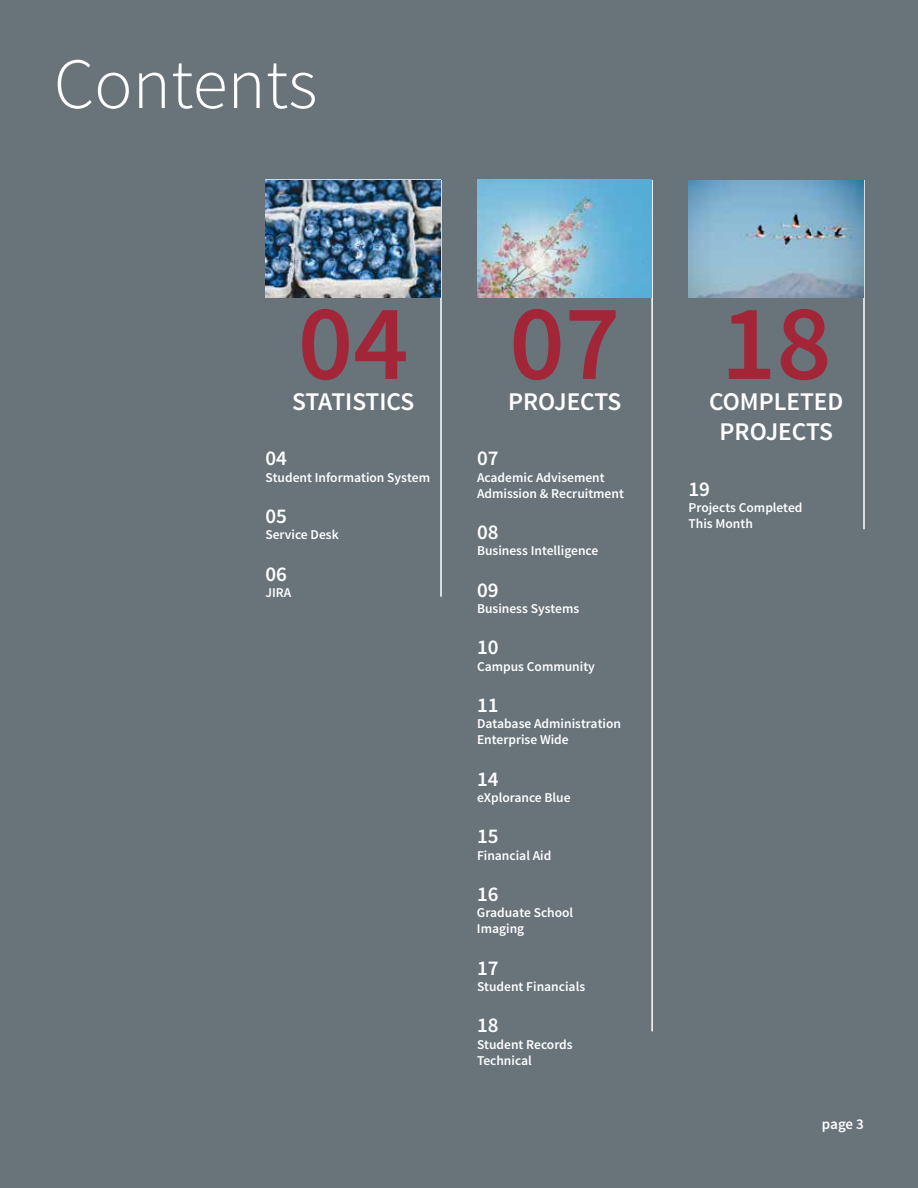
<style>
.page{position:relative;width:918px;height:1188px;background:#68737a}
.page>*{position:absolute;margin:0;border:0;box-sizing:border-box;transform-origin:0 0}
.t1{font:600 108px "Source Sans Pro";color:#a32638}
.t2{font:300 72px "Source Sans Pro";color:#fff}
.t3{font:600 25.5px/30.6px "Source Sans Pro";color:#fff;text-align:center}
.t4{font:600 25.5px "Source Sans Pro";letter-spacing:-.02em;color:#fff}
.t5{font:600 21px "Source Sans Pro";color:#fff}
.t6{font:600 15px "Source Sans Pro";color:#fff}
.t7{font:600 13.5px/16.2px "Source Sans Pro";color:#fff}
</style>
<div class="page">
<hr style="left:863px;top:180px;width:2px;height:349px;background:#fff">
<hr style="left:651px;top:180px;width:2px;height:851px;background:#fff">
<hr style="left:440px;top:180px;width:2px;height:417px;background:#fff">
<img style="left:266px;top:180px;width:174px;height:118px">
<img style="left:688px;top:180px;width:175px;height:117px">
<img style="left:477px;top:180px;width:174px;height:118px">
<h2 class="t2" style="left:54px;top:40px;width:265px">Contents</h2>
<h1 class="t1" style="left:298px;top:275px;width:112px">04</h1>
<h3 class="t4" style="left:292px;top:385px;width:124px">STATISTICS</h3>
<h3 class="t5" style="left:266px;top:445px;width:23px">04</h3>
<p class="t7" style="left:266px;top:469px;width:166px">Student Information System</p>
<h3 class="t5" style="left:266px;top:503px;width:23px">05</h3>
<p class="t7" style="left:266px;top:527px;width:75px">Service Desk</p>
<h3 class="t5" style="left:266px;top:560px;width:23px">06</h3>
<p class="t7" style="left:266px;top:584px;width:27px">JIRA</p>
<h1 class="t1" style="left:509px;top:275px;width:112px">07</h1>
<h3 class="t3" style="left:508px;top:386px;width:115px">PROJECTS</h3>
<h3 class="t5" style="left:477px;top:445px;width:23px">07</h3>
<p class="t7" style="left:477px;top:469px;width:148px">Academic Advisement<br>Admission &amp; Recruitment</p>
<h3 class="t5" style="left:477px;top:519px;width:23px">08</h3>
<p class="t7" style="left:477px;top:543px;width:123px">Business Intelligence</p>
<h3 class="t5" style="left:477px;top:576px;width:23px">09</h3>
<p class="t7" style="left:477px;top:601px;width:104px">Business Systems</p>
<h3 class="t5" style="left:477px;top:634px;width:23px">10</h3>
<p class="t7" style="left:477px;top:658px;width:119px">Campus Community</p>
<h3 class="t5" style="left:477px;top:692px;width:23px">11</h3>
<p class="t7" style="left:477px;top:716px;width:146px">Database Administration<br>Enterprise Wide</p>
<h3 class="t5" style="left:477px;top:765px;width:23px">14</h3>
<p class="t7" style="left:477px;top:790px;width:95px">eXplorance Blue</p>
<h3 class="t5" style="left:477px;top:823px;width:23px">15</h3>
<p class="t7" style="left:477px;top:847px;width:76px">Financial Aid</p>
<h3 class="t5" style="left:477px;top:881px;width:23px">16</h3>
<p class="t7" style="left:477px;top:905px;width:98px">Graduate School<br>Imaging</p>
<h3 class="t5" style="left:477px;top:954px;width:23px">17</h3>
<p class="t7" style="left:477px;top:979px;width:110px">Student Financials</p>
<h3 class="t5" style="left:477px;top:1012px;width:23px">18</h3>
<p class="t7" style="left:477px;top:1036px;width:97px">Student Records<br>Technical</p>
<h1 class="t1" style="left:721px;top:275px;width:112px">18</h1>
<h3 class="t3" style="left:709px;top:386px;width:136px">COMPLETED<br>PROJECTS</h3>
<h3 class="t5" style="left:688px;top:476px;width:23px">19</h3>
<p class="t7" style="left:688px;top:500px;width:115px">Projects Completed<br>This Month</p>
<p class="t6" style="left:822px;top:1114px;width:44px">page 3</p>
</div>
